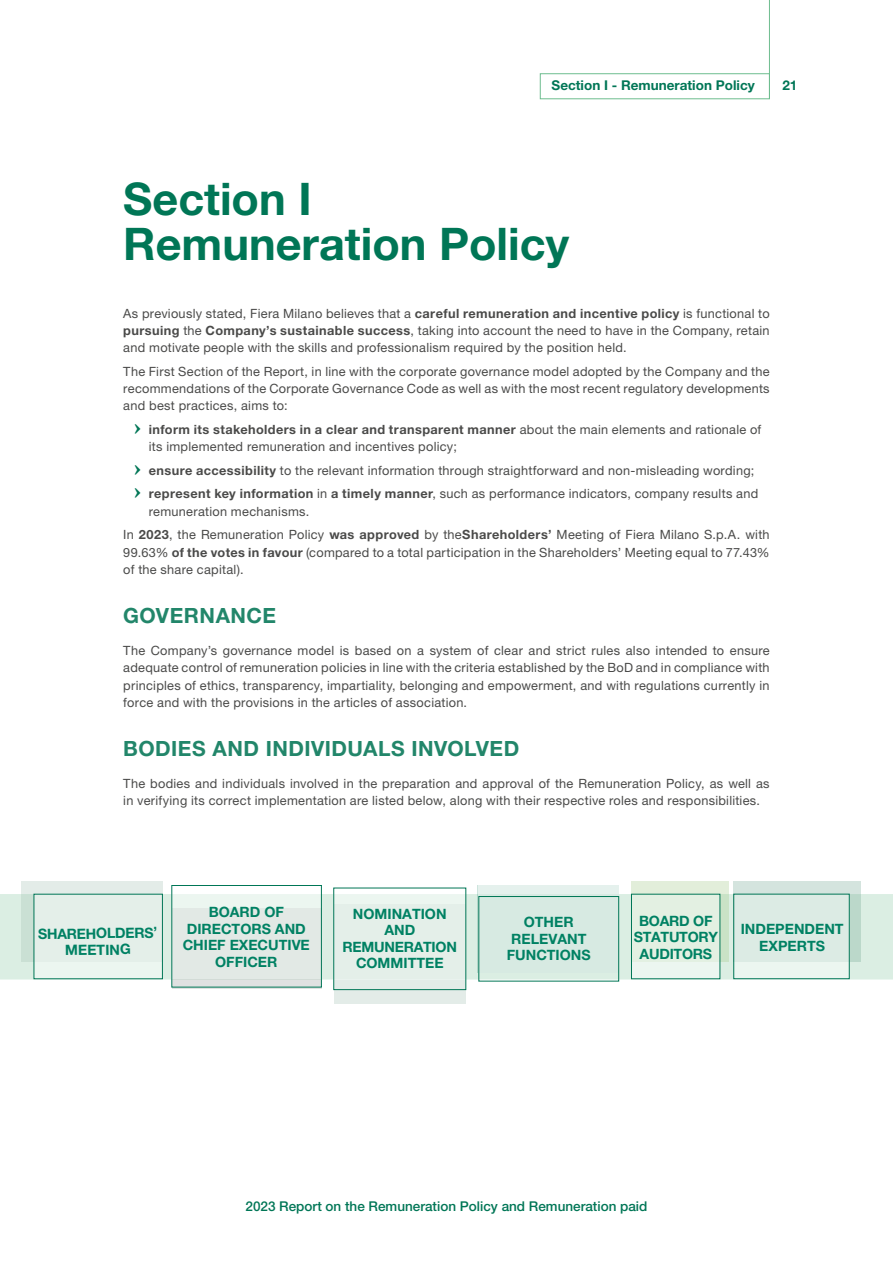
<style>
.page{position:relative;width:893px;height:1263px;background:#fff}
.page>*{position:absolute;margin:0;border:0;box-sizing:border-box;transform-origin:0 0}
.TITOLO_-_I_Livello{font:700 45px/45px "Helvetica Neue LT Pro";color:#007656}
.TITOLO_-_II_Livello{font:700 21px "Helvetica Neue LT Pro";letter-spacing:.025em;color:#22866a}
.IG{font:700 14.25px/16.5px "Helvetica Neue LT Pro";color:#008163;text-align:center}
.IG-2{font:700 14.25px/16.5px "Helvetica Neue LT Pro";letter-spacing:-.02em;color:#008163;text-align:center}
.t1{font:500 13.5px "Helvetica Neue LT Pro";color:#007656}
.t2{font:700 13.5px "Helvetica Neue LT Pro";color:#007656}
.Testo{font:12.75px/17.2px "Helvetica Neue LT Pro";letter-spacing:.02em;color:#4a4a49;text-align:justify}
.s1{font-weight:700}
</style>
<div class="page">
<div style="left:540px;top:73px;width:230px;height:26px;border:1px solid #6ebd8f"></div>
<hr style="left:769px;top:0;width:1px;height:99px;background:#6ebd8f">
<div style="left:0;top:894px;width:893px;height:85px;background:#dbeee3"></div>
<svg style="left:21px;top:881px;width:142px;height:81px;background:#d4e4dd"></svg>
<div style="left:34px;top:894px;width:129px;height:85px;background:#e4efe9"></div>
<svg style="left:733px;top:881px;width:128px;height:81px;background:#c4dcd2"></svg>
<div style="left:733px;top:894px;width:116px;height:85px;background:linear-gradient(to right,#dfede6,#dfede6)"></div>
<div style="left:733px;top:894px;width:116px;height:85px;border:1px solid #007656"></div>
<div style="left:172px;top:908px;width:149px;height:81px;background:linear-gradient(to right,#e0e3e2,#e0e3e2)"></div>
<div style="left:172px;top:894px;width:150px;height:84px;background:linear-gradient(to right,#e3ebe7,#e3ebe7)"></div>
<div style="left:172px;top:885px;width:150px;height:102px;border:1px solid #007656"></div>
<svg style="left:477px;top:885px;width:140px;height:88px"></svg>
<div style="left:479px;top:885px;width:140px;height:87px;background:linear-gradient(to right,#d8ebe3,#d9ebe4)"></div>
<div style="left:479px;top:896px;width:140px;height:85px;border:1px solid #007656"></div>
<svg style="left:631px;top:881px;width:98px;height:81px;background:#d3e6cf"></svg>
<div style="left:631px;top:894px;width:89px;height:85px;background:linear-gradient(to right,#e5f1e5,#e5f1e5)"></div>
<div style="left:335px;top:904px;width:131px;height:100px;background:#e4efe9"></div>
<svg style="left:333px;top:887px;width:133px;height:17px;fill:#ecf6f0"></svg>
<div style="left:333px;top:888px;width:133px;height:102px;border:1px solid #007656"></div>
<p class="t2" style="left:552px;top:77px;width:205px">Section I - Remuneration Policy</p>
<p class="t2" style="left:782px;top:77px;width:17px">21</p>
<h1 class="TITOLO_-_I_Livello" style="left:123px;top:175px;width:447px">Section I<br>Remuneration Policy</h1>
<p class="Testo" style="left:123px;top:304px;width:648px">As previously stated, Fiera Milano believes that a <span class="s1">careful remuneration and incentive policy</span> is functional to <span class="s1">pursuing</span> the <span class="s1">Company’s sustainable success</span>, taking into account the need to have in the Company, retain and motivate people with the skills and professionalism required by the position held.</p>
<p class="Testo" style="left:123px;top:362px;width:648px">The First Section of the Report, in line with the corporate governance model adopted by the Company and the recommendations of the Corporate Governance Code as well as with the most recent regulatory developments and best practices, aims to:</p>
<p class="Testo" style="left:149px;top:421px;width:614px"><span class="s1">inform its stakeholders in a clear and transparent manner</span> about the main elements and rationale of its implemented remuneration and incentives policy;</p>
<p class="Testo" style="left:149px;top:461px;width:607px"><span class="s1">ensure accessibility</span> to the relevant information through straightforward and non-misleading wording;</p>
<p class="Testo" style="left:149px;top:485px;width:611px"><span class="s1">represent key information</span> in <span class="s1">a timely manner</span>, such as performance indicators, company results and remuneration mechanisms.</p>
<p class="Testo" style="left:123px;top:526px;width:648px">In <span class="s1">2023</span>, the Remuneration Policy <span class="s1">was approved</span> by the<span class="s1">Shareholders’</span> Meeting of Fiera Milano S.p.A. with 99.63% <span class="s1">of the votes in favour</span> (compared to a total participation in the Shareholders’ Meeting equal to 77.43% of the share capital).</p>
<h2 class="TITOLO_-_II_Livello" style="left:123px;top:602px;width:154px">GOVERNANCE</h2>
<p class="Testo" style="left:123px;top:642px;width:648px">The Company’s governance model is based on a system of clear and strict rules also intended to ensure adequate control of remuneration policies in line with the criteria established by the BoD and in compliance with principles of ethics, transparency, impartiality, belonging and empowerment, and with regulations currently in force and with the provisions in the articles of association.</p>
<h2 class="TITOLO_-_II_Livello" style="left:123px;top:735px;width:397px">BODIES AND INDIVIDUALS INVOLVED</h2>
<p class="Testo" style="left:123px;top:775px;width:648px">The bodies and individuals involved in the preparation and approval of the Remuneration Policy, as well as in verifying its correct implementation are listed below, along with their respective roles and responsibilities.</p>
<p class="IG" style="left:183px;top:903px;width:129px">BOARD OF<br>DIRECTORS AND<br>CHIEF EXECUTIVE<br>OFFICER</p>
<p class="IG" style="left:507px;top:913px;width:85px">OTHER<br>RELEVANT<br>FUNCTIONS</p>
<p class="IG-2" style="left:634px;top:912px;width:86px">BOARD OF<br>STATUTORY<br>AUDITORS</p>
<p class="IG" style="left:343px;top:905px;width:116px">NOMINATION<br>AND<br>REMUNERATION<br>COMMITTEE</p>
<p class="IG" style="left:38px;top:926px;width:121px;rotate:-1deg">SHAREHOLDERS’<br>MEETING</p>
<p class="IG" style="left:741px;top:920px;width:104px">INDEPENDENT<br>EXPERTS</p>
<p class="t1" style="left:246px;top:1198px;width:403px">2023 Report on the Remuneration Policy and Remuneration paid</p>
</div>
